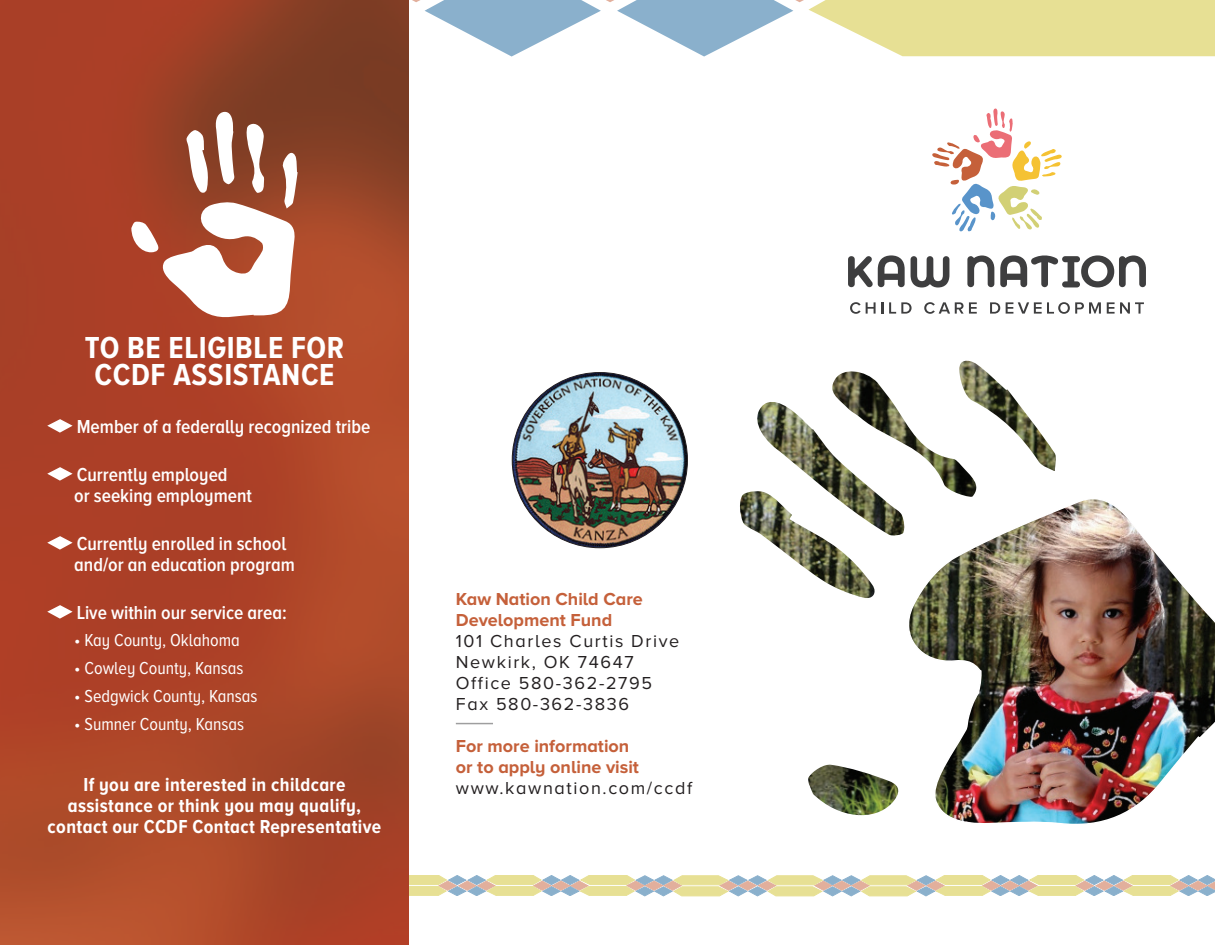
<style>
.page{position:relative;width:1215px;height:945px;background:#fff}
.page>*{position:absolute;margin:0;border:0;box-sizing:border-box;transform-origin:0 0}
.t1{font:700 31.5px/27px "Proxima Nova A Cond";letter-spacing:.02em;color:#fff;text-align:center}
.t2{font:600 19.5px/21px "Proxima Nova A Cond";color:#fff}
.t3{font:700 19.5px/21px "Proxima Nova A Cond";letter-spacing:.02em;color:#fff;text-align:center}
.t4{font:18px/21px "Proxima Nova A";letter-spacing:.09em;color:#231f20}
.t5{font:18px "Proxima Nova A Cond";color:#fff}
.t6{font:700 18px/21px "Proxima Nova A";color:#c5603a}
.s1{font-weight:700;color:#c5603a}
.s2{font-weight:400;color:#231f20}
</style>
<div class="page">
<svg style="left:848px;top:255px;width:57px;height:32px"></svg>
<svg style="left:911px;top:256px;width:38px;height:32px"></svg>
<svg style="left:967px;top:255px;width:27px;height:32px"></svg>
<svg style="left:1000px;top:255px;width:146px;height:32px"></svg>
<svg style="left:932px;top:108px;width:130px;height:124px"></svg>
<svg style="left:850px;top:302px;width:33px;height:12px"></svg>
<svg style="left:889px;top:302px;width:23px;height:12px"></svg>
<svg style="left:924px;top:302px;width:53px;height:12px"></svg>
<svg style="left:990px;top:302px;width:10px;height:12px"></svg>
<svg style="left:1006px;top:302px;width:95px;height:12px"></svg>
<svg style="left:1107px;top:302px;width:37px;height:12px"></svg>
<svg style="left:740px;top:360px;width:316px;height:238px"></svg>
<svg style="left:808px;top:764px;width:88px;height:52px"></svg>
<img style="left:896px;top:493px;width:319px;height:331px">
<svg style="left:412px;top:0;width:803px;height:57px"></svg>
<svg style="left:409px;top:875px;width:806px;height:21px"></svg>
<svg style="left:0;top:0;width:409px;height:945px;fill:#ac4027"></svg>
<svg style="left:131px;top:111px;width:167px;height:208px"></svg>
<svg style="left:47px;top:419px;width:26px;height:14px"></svg>
<svg style="left:47px;top:467px;width:26px;height:14px"></svg>
<svg style="left:47px;top:536px;width:26px;height:14px"></svg>
<svg style="left:47px;top:605px;width:26px;height:14px"></svg>
<hr style="left:456px;top:723px;width:37px;height:1px;background:#3e3e3f">
<img style="left:512px;top:373px;width:175px;height:175px;border-radius:88px">
<p class="t1" style="left:85px;top:333px;width:261px">TO BE ELIGIBLE FOR<br>CCDF ASSISTANCE</p>
<p class="t2" style="left:77px;top:415px;width:295px">Member of a federally recognized tribe</p>
<p class="t2" style="left:74px;top:463px;width:179px">Currently employed<br>or seeking employment</p>
<p class="t2" style="left:74px;top:532px;width:222px">Currently enrolled in school and/or an education program</p>
<p class="t2" style="left:77px;top:601px;width:212px">Live within our service area:</p>
<p class="t5" style="left:74px;top:631px;width:167px">• Kay County, Oklahoma</p>
<p class="t5" style="left:74px;top:658px;width:171px">• Cowley County, Kansas</p>
<p class="t5" style="left:74px;top:686px;width:185px">• Sedgwick County, Kansas</p>
<p class="t5" style="left:74px;top:714px;width:171px">• Sumner County, Kansas</p>
<p class="t3" style="left:48px;top:774px;width:335px">If you are interested in childcare assistance or think you may qualify, contact our CCDF Contact Representative</p>
<p class="t4" style="left:456px;top:588px;width:225px"><span class="s1">Kaw Nation Child Care<br>Development Fund<br></span>101 Charles Curtis Drive<br>Newkirk, OK 74647<br>Office 580-362-2795<br>Fax 580-362-3836</p>
<p class="t6" style="left:456px;top:735px;width:238px">For more information<br>or to apply online visit <span class="s2">www.kawnation.com/ccdf</span></p>
</div>
